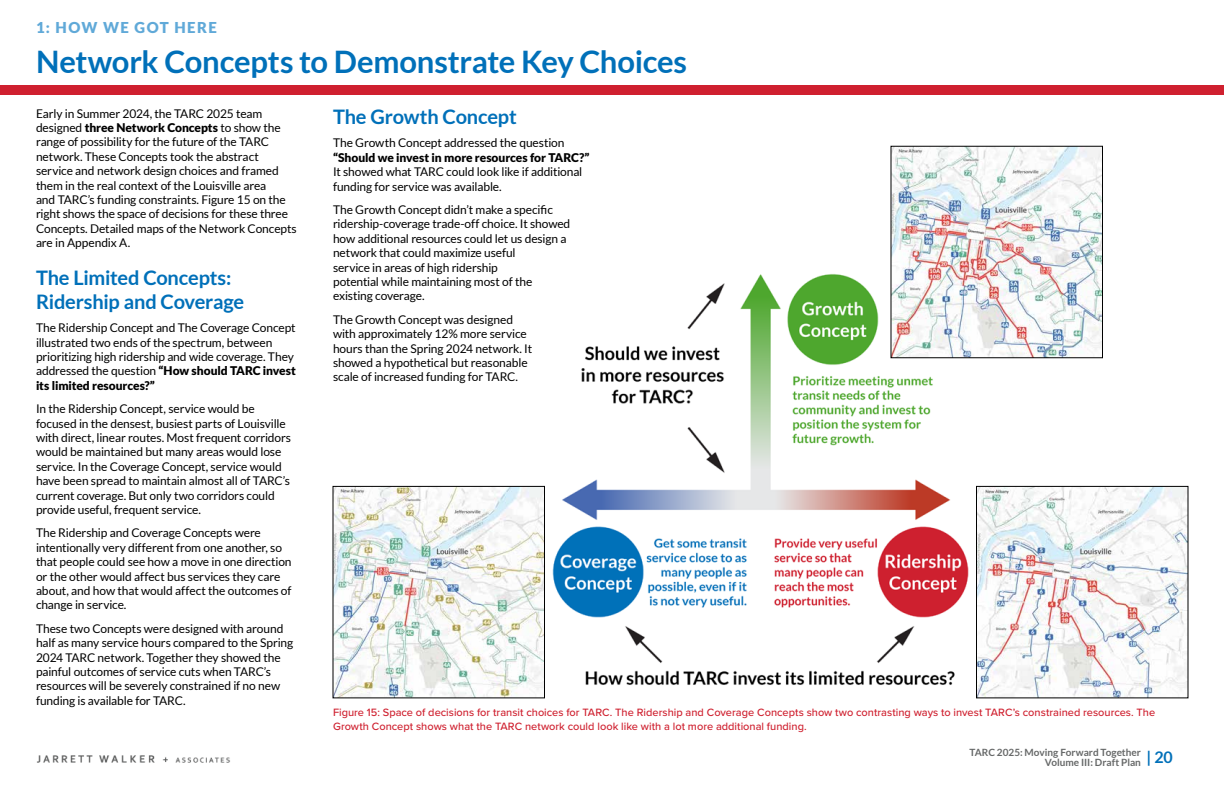
<style>
.page{position:relative;width:1224px;height:792px;background:#fff}
.page>*{position:absolute;margin:0;border:0;box-sizing:border-box;transform-origin:0 0}
.Heading_lvl_1{font:700 31px "Lato";letter-spacing:-.01em;color:#0070b9}
.Heading_lvl_2{font:700 20px/24px "Lato";letter-spacing:-.01em;color:#0070b9}
.t1{font:900 15px "Lato";letter-spacing:.09em;color:#60a9d8}
.Body_text{font:12px/14.4px "Lato";letter-spacing:-.01em;color:#000}
.Body_text-2{font:900 12px/14.4px "Lato";color:#000}
.t2{font:500 11px/13.2px "Proxima Nova";color:#cf202f}
.t3{font:700 10px/10px "Lato";letter-spacing:-.005em;color:#666868}
.s1{font-weight:900}
.s2{font-weight:400}
</style>
<div class="page">
<img style="left:37px;top:755px;width:193px;height:8px">
<div style="left:0;top:85px;width:1224px;height:10px;background:#cf202f"></div>
<img style="left:544px;top:266px;width:432px;height:419px">
<img style="left:893px;top:148px;width:208px;height:208px">
<div style="left:891px;top:146px;width:212px;height:212px;border:1px solid #000"></div>
<img style="left:978px;top:488px;width:208px;height:208px">
<div style="left:976px;top:486px;width:212px;height:212px;border:1px solid #000"></div>
<img style="left:335px;top:488px;width:208px;height:208px">
<div style="left:333px;top:486px;width:212px;height:212px;border:1px solid #000"></div>
<p class="t1" style="left:36px;top:19px;width:181px">1: How We Got Here</p>
<h1 class="Heading_lvl_1" style="left:36px;top:44px;width:653px">Network Concepts to Demonstrate Key Choices</h1>
<p class="Body_text" style="left:36px;top:106px;width:262px">Early in Summer 2024, the TARC 2025 team designed <span class="s1">three Network Concepts</span> to show the range of possibility for the future of the TARC network. These Concepts took the abstract service and network design choices and framed them in the real context of the Louisville area<br>and TARC’s funding constraints. Figure 15 on the right shows the space of decisions for these three Concepts. Detailed maps of the Network Concepts are in Appendix A.</p>
<p class="Heading_lvl_2" style="left:36px;top:265px;width:210px">The Limited Concepts:<br>Ridership and Coverage</p>
<p class="Body_text" style="left:36px;top:321px;width:261px">The Ridership Concept and The Coverage Concept illustrated two ends of the spectrum, between prioritizing high ridership and wide coverage. They addressed the question <span class="s1">“How should TARC</span></p>
<p class="Heading_lvl_2" style="left:333px;top:105px;width:185px">The Growth Concept</p>
<p class="Body_text-2" style="left:333px;top:136px;width:233px"><span class="s2">The Growth Concept addressed the question </span>“Should we invest in more resources for TARC</p>
<p class="Body_text" style="left:333px;top:150px;width:258px;text-indent:246px"><span class="s1">?”<br></span>It showed what TARC could look like if additional funding for service was available.</p>
<p class="Body_text" style="left:333px;top:202px;width:239px">The Growth Concept didn’t make a specific ridership-coverage trade-off choice. It showed how additional resources could let us design a network that could maximize useful<br>service in areas of high ridership<br>potential while maintaining most of the existing coverage.</p>
<p class="Body_text" style="left:333px;top:312px;width:201px">The Growth Concept was designed with approximately 12% more service hours than the Spring 2024 network. It showed a hypothetical but reasonable scale of increased funding for TARC.</p>
<p class="Body_text-2" style="left:263px;top:364px;width:34px">invest</p>
<p class="Body_text-2" style="left:36px;top:378px;width:120px">its limited resources?”</p>
<p class="Body_text" style="left:36px;top:402px;width:257px">In the Ridership Concept, service would be focused in the densest, busiest parts of Louisville with direct, linear routes. Most frequent corridors would be maintained but many areas would lose service. In the Coverage Concept, service would have been spread to maintain almost all of TARC’s current coverage. But only two corridors could provide useful, frequent service.</p>
<p class="Body_text" style="left:36px;top:526px;width:257px">The Ridership and Coverage Concepts were intentionally very different from one another, so that people could see how a move in one direction or the other would affect bus services they care about, and how that would affect the outcomes of change in service.</p>
<p class="Body_text" style="left:36px;top:621px;width:259px">These two Concepts were designed with around half as many service hours compared to the Spring 2024 TARC network. Together they showed the painful outcomes of service cuts when TARC’s resources will be severely constrained if no new funding is available for TARC.</p>
<p class="t2" style="left:333px;top:706px;width:824px">Figure 15: Space of decisions for transit choices for TARC. The Ridership and Coverage Concepts show two contrasting ways to invest TARC’s constrained resources. The<br>Growth Concept shows what the TARC network could look like with a lot more additional funding.</p>
<p class="t3" style="left:1045px;top:747px;width:130px;text-indent:-75px">TARC 2025: Moving Forward Together<br>Volume III: Draft Plan <sup>|</sup> <sup>20</sup></p>
</div>
